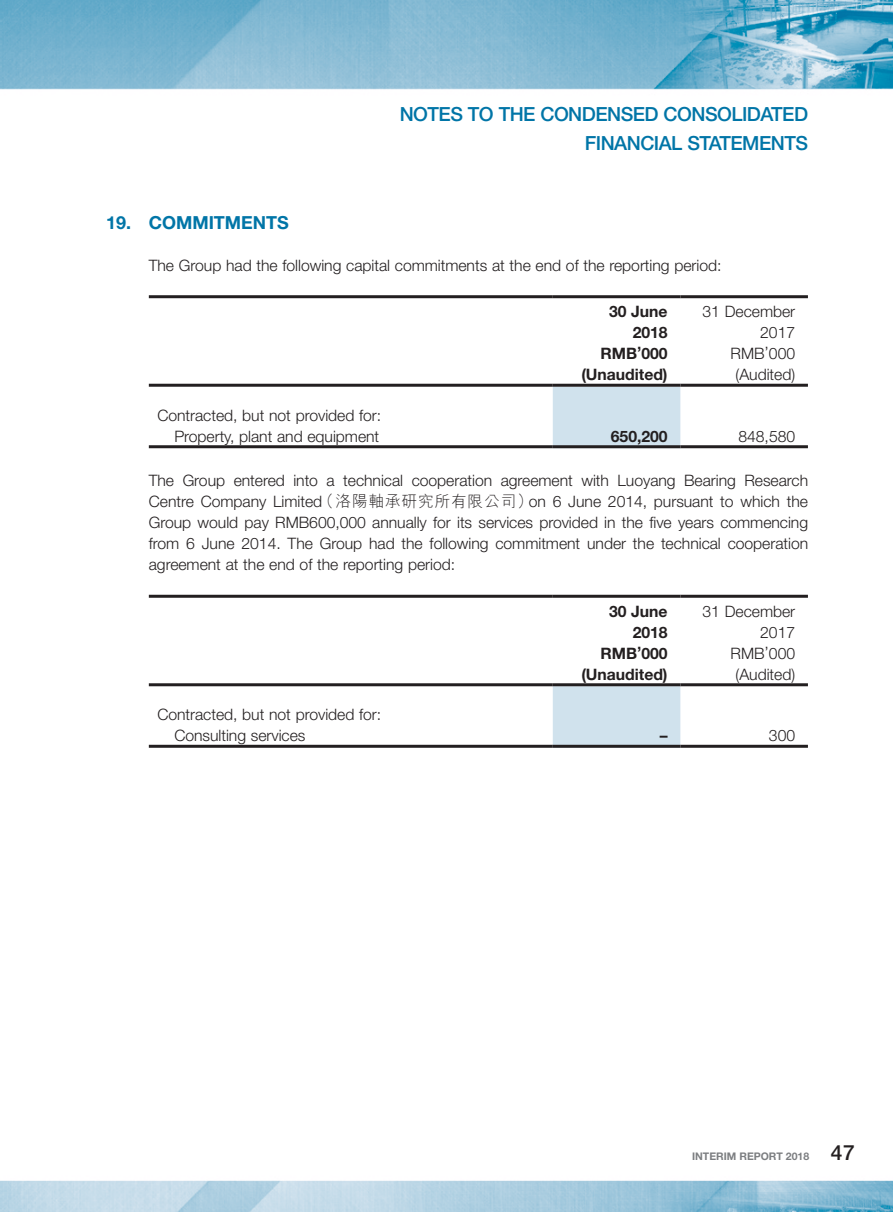
<style>
.page{position:relative;width:893px;height:1212px;background:#fff}
.page>*{position:absolute;margin:0;border:0;box-sizing:border-box;transform-origin:0 0}
.t1{font:500 19.5px/28.5px "Helvetica Neue LT Std";letter-spacing:-.025em;color:#0075a7;text-align:right}
.Heading_1{font:700 18px "Helvetica Neue LT Std";color:#0075a7}
.Body_Text{font:300 15.75px/21px "Helvetica Neue LT Std";color:#231f20;text-align:justify}
.Body_Text-2{font:700 15.75px "Helvetica Neue LT Std";color:#231f20}
.t2{font:700 10.5px "Helvetica Neue LT Std";color:#7c7e81}
.s1{font-family:"M Hei HK"}
.s2{font-weight:500;font-size:21px;color:#231f20}
</style>
<div class="page">
<img style="left:0;top:0;width:893px;height:1212px">
<div style="left:553px;top:387px;width:127px;height:58px;background:#d0e2ed"></div>
<hr style="left:149px;top:295px;width:404px;height:3px;background:#231f20">
<hr style="left:553px;top:295px;width:127px;height:3px;background:#231f20">
<hr style="left:680px;top:295px;width:128px;height:3px;background:#231f20">
<hr style="left:149px;top:384px;width:404px;height:3px;background:#231f20">
<hr style="left:553px;top:384px;width:127px;height:3px;background:#231f20">
<hr style="left:680px;top:384px;width:128px;height:3px;background:#231f20">
<hr style="left:149px;top:445px;width:404px;height:3px;background:#231f20">
<hr style="left:553px;top:445px;width:127px;height:3px;background:#231f20">
<hr style="left:680px;top:445px;width:128px;height:3px;background:#231f20">
<div style="left:553px;top:686px;width:127px;height:59px;background:#d0e2ed"></div>
<hr style="left:149px;top:595px;width:404px;height:3px;background:#231f20">
<hr style="left:553px;top:595px;width:127px;height:3px;background:#231f20">
<hr style="left:680px;top:595px;width:128px;height:3px;background:#231f20">
<hr style="left:149px;top:683px;width:404px;height:3px;background:#231f20">
<hr style="left:553px;top:683px;width:127px;height:3px;background:#231f20">
<hr style="left:680px;top:683px;width:128px;height:3px;background:#231f20">
<hr style="left:149px;top:745px;width:404px;height:3px;background:#231f20">
<hr style="left:553px;top:745px;width:127px;height:3px;background:#231f20">
<hr style="left:680px;top:745px;width:128px;height:3px;background:#231f20">
<p class="t1" style="left:400px;top:100px;width:410px">NOTES TO THE CONDENSED CONSOLIDATED<br>FINANCIAL STATEMENTS</p>
<p class="Heading_1" style="left:106px;top:211px;width:184px">19. COMMITMENTS</p>
<p class="Body_Text" style="left:149px;top:254px;width:574px">The Group had the following capital commitments at the end of the reporting period:</p>
<p class="Body_Text-2" style="left:609px;top:302px;width:60px">30 June</p>
<p class="Body_Text-2" style="left:633px;top:323px;width:36px">2018</p>
<p class="Body_Text" style="left:703px;top:301px;width:94px">31 December</p>
<p class="Body_Text" style="left:760px;top:322px;width:36px">2017</p>
<p class="Body_Text-2" style="left:600px;top:344px;width:69px">RMB’000</p>
<p class="Body_Text" style="left:731px;top:343px;width:66px">RMB’000</p>
<p class="Body_Text-2" style="left:581px;top:365px;width:88px">(Unaudited)</p>
<p class="Body_Text" style="left:736px;top:364px;width:61px">(Audited)</p>
<p class="Body_Text" style="left:157px;top:404px;width:225px">Contracted, but not provided for:</p>
<p class="Body_Text" style="left:174px;top:425px;width:206px">Property, plant and equipment</p>
<p class="Body_Text-2" style="left:611px;top:426px;width:58px">650,200</p>
<p class="Body_Text" style="left:738px;top:425px;width:58px">848,580</p>
<p class="Body_Text" style="left:149px;top:470px;width:661px">The Group entered into a technical cooperation agreement with Luoyang Bearing Research Centre Company Limited<span class="s1">（洛陽軸承研究所有限公司）</span>on 6 June 2014, pursuant to which the Group would pay RMB600,000 annually for its services provided in the five years commencing from 6 June 2014. The Group had the following commitment under the technical cooperation agreement at the end of the reporting period:</p>
<p class="Body_Text-2" style="left:609px;top:601px;width:60px">30 June</p>
<p class="Body_Text-2" style="left:633px;top:622px;width:36px">2018</p>
<p class="Body_Text" style="left:703px;top:600px;width:94px">31 December</p>
<p class="Body_Text" style="left:760px;top:621px;width:36px">2017</p>
<p class="Body_Text-2" style="left:600px;top:643px;width:69px">RMB’000</p>
<p class="Body_Text" style="left:731px;top:642px;width:66px">RMB’000</p>
<p class="Body_Text-2" style="left:581px;top:664px;width:88px">(Unaudited)</p>
<p class="Body_Text" style="left:736px;top:663px;width:61px">(Audited)</p>
<p class="Body_Text" style="left:157px;top:704px;width:225px">Contracted, but not provided for:</p>
<p class="Body_Text" style="left:174px;top:725px;width:133px">Consulting services</p>
<p class="Body_Text-2" style="left:660px;top:726px;width:9px">–</p>
<p class="Body_Text" style="left:769px;top:725px;width:28px">300</p>
<p class="t2" style="left:692px;top:1149px;width:164px">INTERIM REPORT 2018 <span class="s2">47</span></p>
</div>
